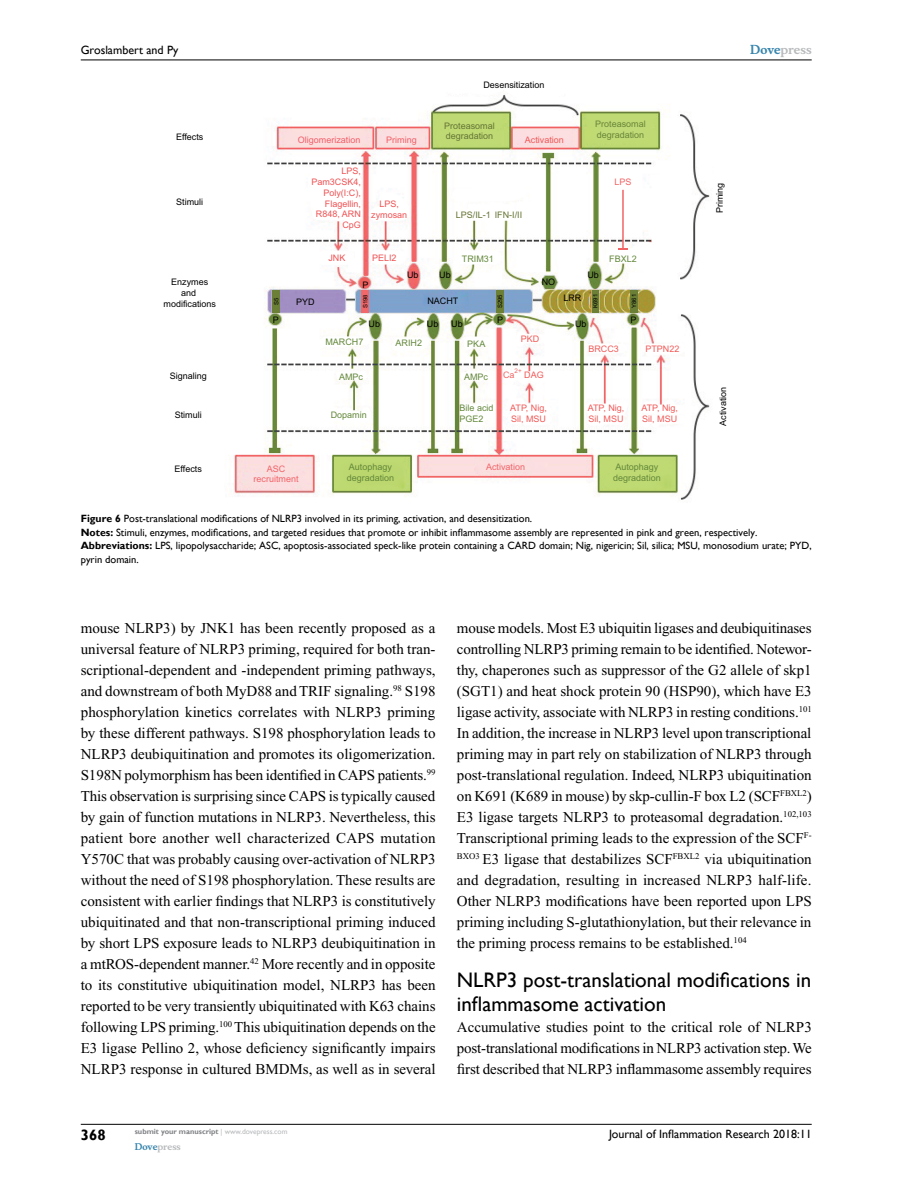
<style>
.page{position:relative;width:918px;height:1188px;background:#fff}
.page>*{position:absolute;margin:0;border:0;box-sizing:border-box;transform-origin:0 0}
.t1{font:21px/24px "Gill Sans";color:#000}
.t2{font:15px/21px "Times New Roman";color:#000;text-align:justify}
.t3{font:700 15px "Gill Sans";color:#000}
.t4{font:12px "Gill Sans";color:#000}
.t5{font:700 12px "Musee";color:#b8babc}
.t6{font:10.5px/13.5px "Gill Sans";color:#000}
.t7{font:9px/10.8px "Arial";color:#000;text-align:center}
.t8{font:9px/10.8px "Arial";color:#64883b}
.t9{font:9px/10.8px "Arial";color:#f05254;text-align:right}
.t10{font:9px/10.8px "Arial";color:#f15b59}
.t11{font:9px/10.8px "Arial";color:#657435}
.t12{font:9px "Arial";color:#f16469}
.t13{font:9px "Arial";color:#f15e67}
.t14{font:9px/10.8px "Arial";color:#6a8538}
.t15{font:9px "Arial";color:#f05858}
.t16{font:700 9px "Musee";color:#b8babc}
.t17{font:9px "Arial";color:#f16465}
.t18{font:9px "Arial";color:#f16666}
.t19{font:700 7.5px "Gill Sans";color:#808285}
.t20{font:6.3px "Arial";color:#f16666}
.t21{font:6px "Arial";color:#000}
.s1{color:#3785ad}
.s2{font-weight:700}
.s3{font-weight:400;color:#b8babc}
</style>
<div class="page">
<hr style="left:81px;top:1124px;width:731px;height:1px;background:#000">
<hr style="left:81px;top:60px;width:731px;height:1px;background:#000">
<img style="left:233px;top:94px;width:477px;height:406px">
<div style="left:630px;top:290px;width:7px;height:23px;background:#6b7f36"></div>
<div style="left:592px;top:290px;width:7px;height:23px;background:#6b7f36"></div>
<div style="left:496px;top:290px;width:7px;height:23px;background:#6b7f36"></div>
<div style="left:361px;top:290px;width:8px;height:23px;background:#f1686a"></div>
<div style="left:272px;top:290px;width:8px;height:23px;background:#6b7f36"></div>
<hr style="left:622px;top:190px;width:2px;height:59px;background:#f16465">
<svg style="left:618px;top:248px;width:10px;height:2px"></svg>
<p class="t4" style="left:81px;top:43px;width:99px">Groslambert and Py</p>
<p class="t5" style="left:750px;top:43px;width:63px"><span class="s1">Dove</span>press</p>
<p class="t7" style="left:483px;top:80px;width:63px">Desensitization</p>
<p class="t7" style="left:176px;top:132px;width:29px">Effects</p>
<p class="t13" style="left:298px;top:134px;width:64px">Oligomerization</p>
<p class="t13" style="left:386px;top:134px;width:32px">Priming</p>
<p class="t11" style="left:444px;top:120px;width:52px">Proteasomal degradation</p>
<p class="t15" style="left:525px;top:134px;width:41px">Activation</p>
<p class="t14" style="left:595px;top:119px;width:52px">Proteasomal degradation</p>
<p class="t7" style="left:176px;top:196px;width:28px">Stimuli</p>
<p class="t9" style="left:311px;top:166px;width:51px">LPS,<br>Pam3CSK4,<br>Poly(I:C),<br>Flagellin,<br>R848, ARN<br>CpG</p>
<p class="t9" style="left:371px;top:199px;width:38px;text-align:center">LPS, zymosan</p>
<p class="t11" style="left:456px;top:210px;width:68px">LPS/IL-1 IFN-I/II</p>
<p class="t17" style="left:614px;top:176px;width:19px">LPS</p>
<p class="t7" style="left:714px;top:213px;width:32px;rotate:-90deg">Priming</p>
<p class="t9" style="left:328px;top:253px;width:19px">JNK</p>
<p class="t9" style="left:372px;top:253px;width:26px">PELI2</p>
<p class="t8" style="left:462px;top:253px;width:34px">TRIM31</p>
<p class="t8" style="left:609px;top:253px;width:29px">FBXL2</p>
<p class="t7" style="left:164px;top:277px;width:54px">Enzymes and modifications</p>
<p class="t7" style="left:407px;top:269px;width:13px">Ub</p>
<p class="t7" style="left:439px;top:269px;width:13px">Ub</p>
<p class="t7" style="left:427px;top:295px;width:32px">NACHT</p>
<p class="t7" style="left:587px;top:269px;width:13px">Ub</p>
<p class="t7" style="left:542px;top:276px;width:15px">NO</p>
<p class="t7" style="left:362px;top:279px;width:8px">P</p>
<p class="t21" style="left:361px;top:308px;width:16px;rotate:-90deg">S198</p>
<p class="t21" style="left:496px;top:308px;width:16px;rotate:-90deg">S295</p>
<p class="t7" style="left:563px;top:293px;width:19px">LRR</p>
<p class="t21" style="left:272px;top:305px;width:9px;rotate:-90deg">S5</p>
<p class="t21" style="left:591px;top:308px;width:16px;rotate:-90deg">K691</p>
<p class="t21" style="left:630px;top:308px;width:16px;rotate:-90deg">Y861</p>
<p class="t7" style="left:296px;top:297px;width:20px">PYD</p>
<p class="t7" style="left:273px;top:315px;width:8px">P</p>
<p class="t7" style="left:497px;top:315px;width:8px">P</p>
<p class="t7" style="left:631px;top:315px;width:8px">P</p>
<p class="t7" style="left:369px;top:318px;width:13px">Ub</p>
<p class="t7" style="left:427px;top:318px;width:13px">Ub</p>
<p class="t7" style="left:451px;top:318px;width:13px">Ub</p>
<p class="t7" style="left:575px;top:318px;width:13px">Ub</p>
<p class="t7" style="left:170px;top:371px;width:39px">Signaling</p>
<p class="t7" style="left:175px;top:409px;width:28px">Stimuli</p>
<p class="t8" style="left:325px;top:337px;width:39px">MARCH7</p>
<p class="t8" style="left:339px;top:371px;width:26px">AMPc</p>
<p class="t8" style="left:331px;top:409px;width:38px">Dopamin</p>
<p class="t8" style="left:395px;top:338px;width:28px">ARIH2</p>
<p class="t8" style="left:467px;top:338px;width:20px">PKA</p>
<p class="t8" style="left:464px;top:371px;width:26px">AMPc</p>
<p class="t8" style="left:460px;top:403px;width:36px">Bile acid<br>PGE2</p>
<p class="t10" style="left:521px;top:333px;width:20px">PKD</p>
<p class="t10" style="left:524px;top:369px;width:21px">DAG</p>
<p class="t10" style="left:510px;top:403px;width:38px">ATP, Nig,<br>Sil, MSU</p>
<p class="t10" style="left:588px;top:403px;width:38px">ATP, Nig,<br>Sil, MSU</p>
<p class="t10" style="left:641px;top:403px;width:38px">ATP, Nig,<br>Sil, MSU</p>
<p class="t10" style="left:588px;top:343px;width:32px">BRCC3</p>
<p class="t10" style="left:645px;top:343px;width:36px">PTPN22</p>
<p class="t20" style="left:515px;top:367px;width:9px">2+</p>
<p class="t18" style="left:503px;top:369px;width:13px">Ca</p>
<p class="t7" style="left:717px;top:426px;width:41px;rotate:-90deg">Activation</p>
<p class="t7" style="left:175px;top:463px;width:29px">Effects</p>
<p class="t12" style="left:267px;top:462px;width:20px">ASC</p>
<p class="t12" style="left:486px;top:461px;width:41px">Activation</p>
<p class="t12" style="left:254px;top:473px;width:47px">recruitment</p>
<p class="t8" style="left:347px;top:462px;width:49px">Autophagy degradation</p>
<p class="t8" style="left:613px;top:462px;width:49px">Autophagy degradation</p>
<p class="t6" style="left:81px;top:512px;width:732px"><span class="s2">Figure 6</span> Post-translational modifications of NLRP3 involved in its priming, activation, and desensitization.<br><span class="s2">Notes:</span> Stimuli, enzymes, modifications, and targeted residues that promote or inhibit inflammasome assembly are represented in pink and green, respectively.<br><span class="s2">Abbreviations:</span> LPS, lipopolysaccharide; ASC, apoptosis-associated speck-like protein containing a CARD domain; Nig, nigericin; Sil, silica; MSU, monosodium urate; PYD, pyrin domain.</p>
<p class="t2" style="left:81px;top:617px;width:357px">mouse NLRP3) by JNK1 has been recently proposed as a universal feature of NLRP3 priming, required for both tran&shy;scriptional-dependent and -independent priming pathways, and downstream of both MyD88 and TRIF signaling.<sup>98</sup> S198 phosphorylation kinetics correlates with NLRP3 priming by these different pathways. S198 phosphorylation leads to NLRP3 deubiquitination and promotes its oligomerization.<br>S198N polymorphism has been identified in CAPS patients.<sup>99<br></sup>This observation is surprising since CAPS is typically caused by gain of function mutations in NLRP3. Nevertheless, this patient bore another well characterized CAPS mutation Y570C that was probably causing over-activation of NLRP3 without the need of S198 phosphorylation. These results are consistent with earlier findings that NLRP3 is constitutively ubiquitinated and that non-transcriptional priming induced by short LPS exposure leads to NLRP3 deubiquitination in a mtROS-dependent manner.<sup>42</sup> More recently and in opposite to its constitutive ubiquitination model, NLRP3 has been reported to be very transiently ubiquitinated with K63 chains following LPS priming.<sup>100</sup> This ubiquitination depends on the E3 ligase Pellino 2, whose deficiency significantly impairs NLRP3 response in cultured BMDMs, as well as in several</p>
<p class="t2" style="left:457px;top:617px;width:356px">mouse models. Most E3 ubiquitin ligases and deubiquitinases controlling NLRP3 priming remain to be identified. Notewor&shy;thy, chaperones such as suppressor of the G2 allele of skp1 (SGT1) and heat shock protein 90 (HSP90), which have E3 ligase activity, associate with NLRP3 in resting conditions.<sup>101<br></sup>In addition, the increase in NLRP3 level upon transcriptional priming may in part rely on stabilization of NLRP3 through post-translational regulation. Indeed, NLRP3 ubiquitination on K691 (K689 in mouse) by skp-cullin-F box L2 (SCF<sup>FBXL2</sup>)<br>E3 ligase targets NLRP3 to proteasomal degradation.<sup>102,103<br></sup>Transcriptional priming leads to the expression of the SCF<sup>F-BXO3</sup> E3 ligase that destabilizes SCF<sup>FBXL2</sup> via ubiquitination and degradation, resulting in increased NLRP3 half-life.<br>Other NLRP3 modifications have been reported upon LPS priming including S-glutathionylation, but their relevance in the priming process remains to be established.<sup>104</sup></p>
<h1 class="t1" style="left:457px;top:968px;width:356px">NLRP3 post-translational modifications in inflammasome activation</h1>
<p class="t2" style="left:457px;top:1016px;width:356px">Accumulative studies point to the critical role of NLRP3 post-translational modifications in NLRP3 activation step. We first described that NLRP3 inflammasome assembly requires</p>
<p class="t3" style="left:81px;top:1126px;width:26px">368</p>
<p class="t19" style="left:135px;top:1127px;width:154px">submit your manuscript <span class="s3">| www.dovepress.com</span></p>
<p class="t16" style="left:135px;top:1141px;width:48px"><span class="s1">Dove</span>press</p>
<p class="t4" style="left:609px;top:1127px;width:204px">Journal of Inflammation Research 2018:11</p>
</div>
